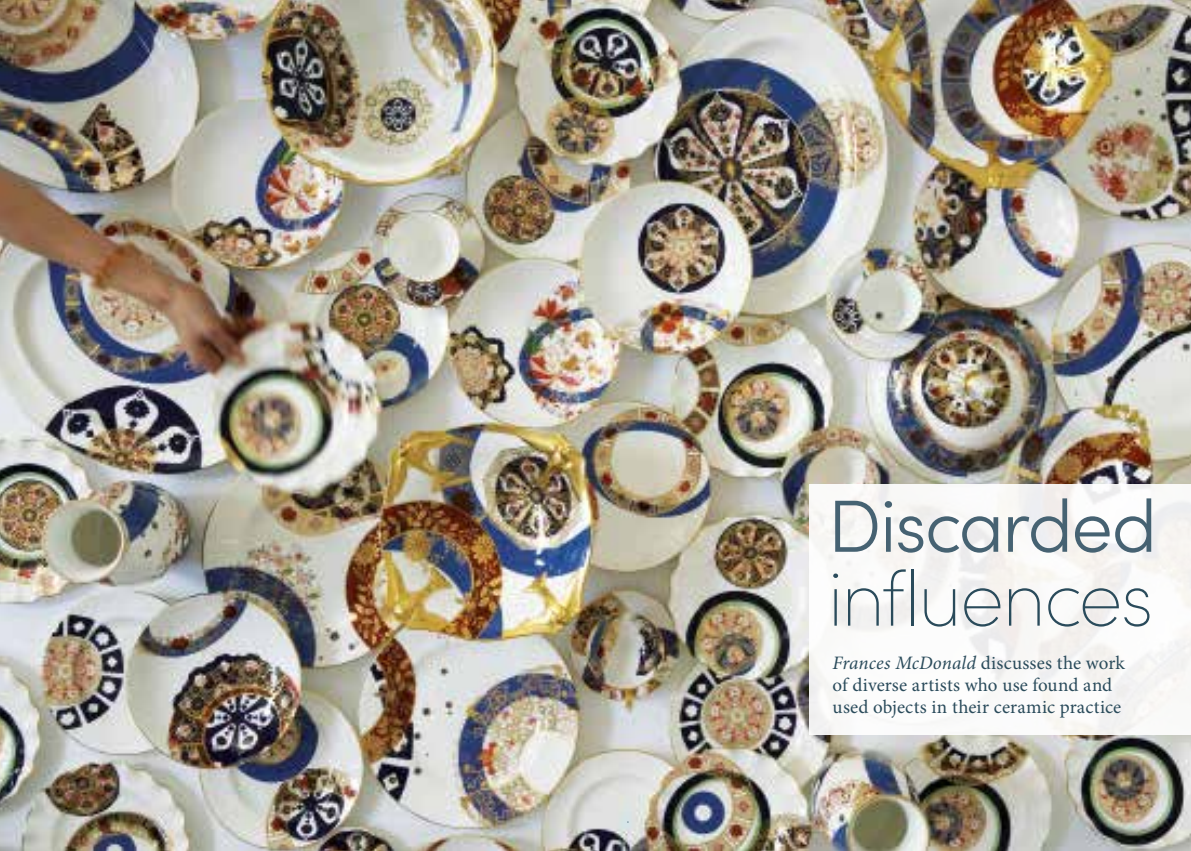
<style>
.page{position:relative;width:1191px;height:851px;background:#fff}
.page>*{position:absolute;margin:0;border:0;box-sizing:border-box;transform-origin:0 0}
.t1{font:200 78px "Sofia Pro";letter-spacing:-.025em;color:#2a4b5b}
.t2{font:300 74px "Sofia Pro";letter-spacing:-.025em;color:#466272}
.t3{font:19px/22px "Minion Pro";letter-spacing:.01em;color:#2a4b5b}
.s1{font-style:italic}
</style>
<div class="page">
<img style="left:0;top:0;width:1191px;height:850px">
<div style="left:809px;top:484px;width:382px;height:250px;background:#f9f9f8"></div>
<h2 class="t2" style="left:827px;top:472px;width:331px">Discarded</h2>
<h1 class="t1" style="left:827px;top:542px;width:327px">influences</h1>
<p class="t3" style="left:832px;top:652px;width:294px"><span class="s1">Frances McDonald</span> discusses the work of diverse artists who use found and used objects in their ceramic practice</p>
</div>
